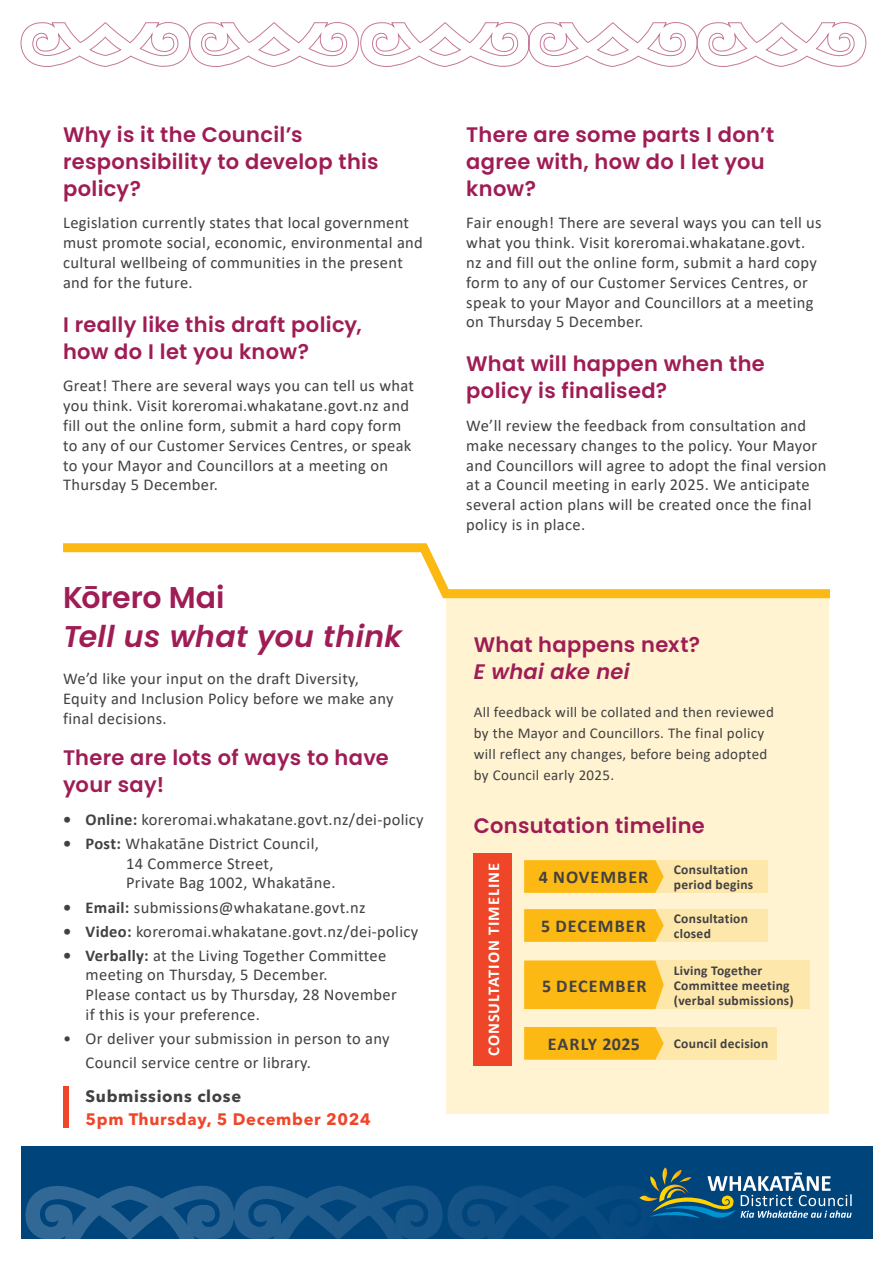
<style>
.page{position:relative;width:893px;height:1263px;background:#fff}
.page>*{position:absolute;margin:0;border:0;box-sizing:border-box;transform-origin:0 0}
.t1{font:italic 600 30px "Poppins";letter-spacing:.01em;color:#9f1c55}
.t2{font:600 30px "Poppins";letter-spacing:-.005em;color:#9f1c55}
.t3{font:600 21px/27px "Poppins";letter-spacing:.015em;color:#9f1c55}
.t4{font:italic 600 21px "Poppins";letter-spacing:.015em;color:#9f1c55}
.t5{font:700 18px "Calibri";letter-spacing:.06em;color:#414042}
.t6{font:700 18px "Calibri";letter-spacing:.02em;color:#414042}
.t7{font:16.5px/19.8px "Calibri";letter-spacing:.02em;color:#414042}
.t8{font:700 16.5px "Avenir Next LT Pro";letter-spacing:.04em;color:#ef462a}
.t9{font:700 16.5px "Calibri";letter-spacing:.06em;color:#fff}
.t10{font:700 16.5px "Avenir Next LT Pro";letter-spacing:.04em;color:#414042}
.t11{font:15px/21px "Calibri";letter-spacing:.02em;color:#414042}
.t12{font:700 13.5px/15px "Calibri";letter-spacing:.02em;color:#414042}
.s1{font-weight:700}
</style>
<div class="page">
<div style="left:446px;top:598px;width:382px;height:516px;background:#fff3d1"></div>
<div style="left:21px;top:1146px;width:851px;height:93px;background:#00447c"></div>
<svg style="left:25px;top:1167px;width:827px;height:72px"></svg>
<svg style="left:20px;top:22px;width:847px;height:45px"></svg>
<div style="left:474px;top:853px;width:38px;height:213px;background:#ef462a"></div>
<div style="left:655px;top:860px;width:112px;height:33px;background:#fee7ab"></div>
<svg style="left:524px;top:860px;width:140px;height:33px;background:#fdba19"></svg>
<div style="left:655px;top:909px;width:112px;height:33px;background:#fee7ab"></div>
<svg style="left:524px;top:909px;width:140px;height:33px;background:#fdba19"></svg>
<div style="left:655px;top:1027px;width:121px;height:33px;background:#fee7ab"></div>
<svg style="left:524px;top:1027px;width:140px;height:33px;background:#fdba19"></svg>
<div style="left:655px;top:960px;width:155px;height:49px;background:#fee7ab"></div>
<div style="left:524px;top:960px;width:140px;height:49px;background:#fdb913"></div>
<svg style="left:63px;top:543px;width:767px;height:60px"></svg>
<div style="left:63px;top:1087px;width:6px;height:41px;background:#ef462a"></div>
<p class="t3" style="left:63px;top:121px;width:317px">Why is it the Council’s responsibility to develop this policy?</p>
<p class="t7" style="left:63px;top:213px;width:361px">Legislation currently states that local government must promote social, economic, environmental and cultural wellbeing of communities in the present and for the future.</p>
<p class="t3" style="left:63px;top:311px;width:300px">I really like this draft policy, how do I let you know?</p>
<p class="t7" style="left:63px;top:376px;width:353px">Great! There are several ways you can tell us what you think. Visit koreromai.whakatane.govt.nz and fill out the online form, submit a hard copy form to any of our Customer Services Centres, or speak to your Mayor and Councillors at a meeting on Thursday 5 December.</p>
<h1 class="t2" style="left:63px;top:580px;width:163px">Kōrero Mai</h1>
<h1 class="t1" style="left:63px;top:619px;width:341px">Tell us what you think</h1>
<p class="t7" style="left:63px;top:668px;width:332px">We’d like your input on the draft Diversity,<br>Equity and Inclusion Policy before we make any final decisions.</p>
<p class="t3" style="left:63px;top:744px;width:327px">There are lots of ways to have your say!</p>
<p class="t7" style="left:63px;top:809px;width:362px"><span class="s1">• Online:</span> koreromai.whakatane.govt.nz/dei-policy</p>
<p class="t7" style="left:126px;top:833px;width:211px;text-indent:-63px"><span class="s1">• Post:</span> Whakatāne District Council,<br>14 Commerce Street,<br>Private Bag 1002, Whakatāne.</p>
<p class="t7" style="left:63px;top:897px;width:304px"><span class="s1">• Email:</span> submissions@whakatane.govt.nz</p>
<p class="t7" style="left:63px;top:921px;width:357px"><span class="s1">• Video:</span> koreromai.whakatane.govt.nz/dei-policy</p>
<p class="t7" style="left:86px;top:945px;width:313px;text-indent:-23px"><span class="s1">• Verbally:</span> at the Living Together Committee meeting on Thursday, 5 December.<br>Please contact us by Thursday, 28 November if this is your preference.</p>
<p class="t7" style="left:86px;top:1026px;width:305px;line-height:24px;text-indent:-23px">• Or deliver your submission in person to any<br>Council service centre or library.</p>
<p class="t10" style="left:86px;top:1086px;width:157px">Submissions close</p>
<p class="t8" style="left:86px;top:1109px;width:287px">5pm Thursday, 5 December 2024</p>
<p class="t3" style="left:466px;top:121px;width:309px">There are some parts I don’t agree with, how do I let you know?</p>
<p class="t7" style="left:466px;top:213px;width:357px">Fair enough! There are several ways you can tell us what you think. Visit koreromai.whakatane.govt. nz and fill out the online form, submit a hard copy form to any of our Customer Services Centres, or speak to your Mayor and Councillors at a meeting on Thursday 5 December.</p>
<p class="t3" style="left:466px;top:351px;width:300px">What will happen when the policy is finalised?</p>
<p class="t7" style="left:466px;top:415px;width:362px">We’ll review the feedback from consultation and make necessary changes to the policy. Your Mayor and Councillors will agree to adopt the final version at a Council meeting in early 2025. We anticipate several action plans will be created once the final policy is in place.</p>
<p class="t3" style="left:474px;top:631px;width:228px">What happens next?</p>
<p class="t4" style="left:474px;top:659px;width:157px">E whai ake nei</p>
<p class="t11" style="left:474px;top:701px;width:302px">All feedback will be collated and then reviewed by the Mayor and Councillors. The final policy will reflect any changes, before being adopted by Council early 2025.</p>
<p class="t3" style="left:474px;top:812px;width:233px">Consutation timeline</p>
<p class="t9" style="left:482px;top:1056px;width:195px;rotate:-90deg">CONSULTATION TIMELINE</p>
<p class="t12" style="left:674px;top:862px;width:81px">Consultation period begins</p>
<p class="t5" style="left:539px;top:864px;width:111px">4 NOVEMBER</p>
<p class="t12" style="left:674px;top:911px;width:76px">Consultation closed</p>
<p class="t5" style="left:541px;top:913px;width:106px">5 DECEMBER</p>
<p class="t12" style="left:674px;top:963px;width:121px">Living Together<br>Committee meeting (verbal submissions)</p>
<p class="t5" style="left:542px;top:973px;width:106px">5 DECEMBER</p>
<p class="t6" style="left:548px;top:1031px;width:93px">EARLY 2025</p>
<p class="t12" style="left:674px;top:1036px;width:96px">Council decision</p>
</div>
